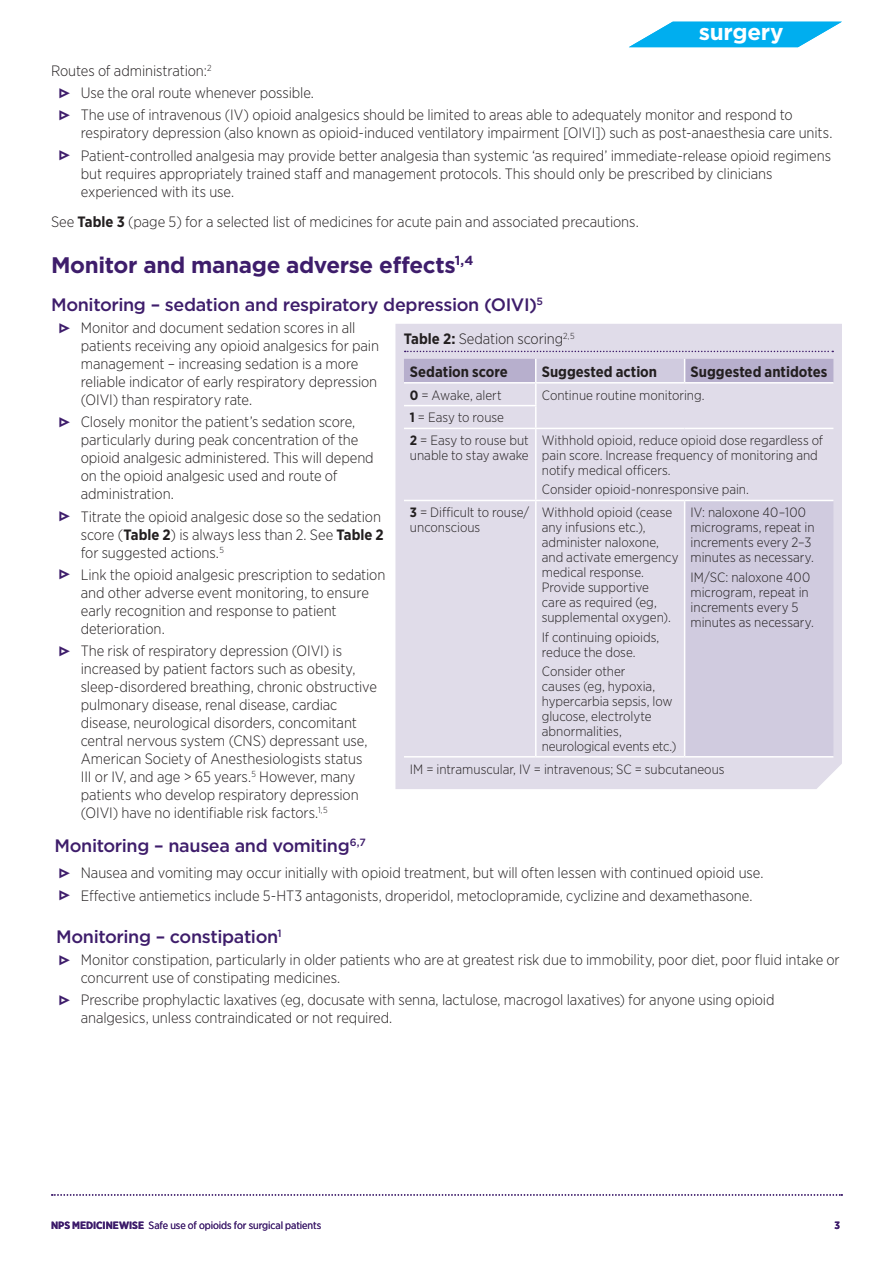
<style>
.page{position:relative;width:893px;height:1263px;background:#fff}
.page>*{position:absolute;margin:0;border:0;box-sizing:border-box;transform-origin:0 0}
.NPS_EVC___Header{font:700 22.5px "Gotham";letter-spacing:-.015em;color:#3e1d6b}
.t1{font:700 22.5px "Gotham";letter-spacing:-.015em;color:#fff}
.NPS_EVC___Subhead{font:500 18px "Gotham";letter-spacing:-.02em;color:#3e1d6b}
.NPS_EVC___Body_Text{font:500 18px "Gotham";letter-spacing:-.02em;color:#3e1d6b}
.NPS_EVC___Body_Text-2{font:300 15px/18px "Gotham Narrow";letter-spacing:-.005em;color:#231f20}
.NPS_EVC___Body_Text-3{font:700 15px "Gotham Narrow";color:#231f20}
.NPS___Figure_text{font:300 15px "Gotham Narrow";letter-spacing:-.005em;color:#231f20}
.NPS_EVC___Table_Body{font:300 13.5px/15px "Gotham Narrow";color:#231f20}
.t2{font:10.5px "Gotham Narrow";letter-spacing:-.01em;color:#3e1d6b}
.t3{font:700 10.5px "Gotham Narrow";color:#3e1d6b}
.s1{color:#3e1d6b}
.s2{font-weight:700}
</style>
<div class="page">
<svg style="left:52px;top:1194px;width:790px;height:2px"></svg>
<svg style="left:629px;top:22px;width:213px;height:25px"></svg>
<div style="left:395px;top:324px;width:447px;height:465px;background:#e0dce9"></div>
<svg style="left:405px;top:351px;width:428px;height:1px"></svg>
<svg style="left:536px;top:429px;width:297px;height:327px;background:#dad5e5"></svg>
<svg style="left:404px;top:359px;width:429px;height:69px;background:#d6d1e2"></svg>
<hr style="left:404px;top:428px;width:132px;height:1px;background:#fff">
<hr style="left:536px;top:428px;width:149px;height:1px;background:#fff">
<hr style="left:535px;top:429px;width:1px;height:71px;background:#fff">
<hr style="left:685px;top:428px;width:148px;height:1px;background:#fff">
<hr style="left:404px;top:500px;width:132px;height:1px;background:#fff">
<hr style="left:536px;top:500px;width:149px;height:1px;background:#fff">
<hr style="left:535px;top:501px;width:1px;height:255px;background:#fff">
<hr style="left:685px;top:500px;width:148px;height:1px;background:#fff">
<hr style="left:684px;top:501px;width:1px;height:255px;background:#fff">
<hr style="left:404px;top:756px;width:132px;height:1px;background:#fff">
<hr style="left:536px;top:756px;width:149px;height:1px;background:#fff">
<hr style="left:685px;top:756px;width:148px;height:1px;background:#fff">
<h1 class="t1" style="left:699px;top:17px;width:86px">surgery</h1>
<p class="NPS_EVC___Body_Text-2" style="left:51px;top:61px;width:162px">Routes of administration:<sup>2</sup></p>
<p class="NPS_EVC___Body_Text-2" style="left:60px;top:83px;width:256px"><span class="s1">•</span> Use the oral route whenever possible.</p>
<p class="NPS_EVC___Body_Text-2" style="left:81px;top:106px;width:753px;text-indent:-21px"><span class="s1">•</span> The use of intravenous (IV) opioid analgesics should be limited to areas able to adequately monitor and respond to respiratory depression (also known as opioid-induced ventilatory impairment [OIVI]) such as post-anaesthesia care units.</p>
<p class="NPS_EVC___Body_Text-2" style="left:81px;top:146px;width:752px;text-indent:-21px"><span class="s1">•</span> Patient-controlled analgesia may provide better analgesia than systemic ‘as required’ immediate-release opioid regimens but requires appropriately trained staff and management protocols. This should only be prescribed by clinicians experienced with its use.</p>
<p class="NPS_EVC___Body_Text-2" style="left:51px;top:213px;width:589px">See <span class="s2">Table 3</span> (page 5) for a selected list of medicines for acute pain and associated precautions.</p>
<p class="NPS_EVC___Header" style="left:51px;top:250px;width:424px">Monitor and manage adverse effects<sup>1,4</sup></p>
<p class="NPS_EVC___Subhead" style="left:51px;top:293px;width:494px">Monitoring – sedation and respiratory depression (OIVI)<sup>5</sup></p>
<p class="NPS_EVC___Body_Text-2" style="left:81px;top:318px;width:300px;text-indent:-21px"><span class="s1">•</span> Monitor and document sedation scores in all patients receiving any opioid analgesics for pain management – increasing sedation is a more reliable indicator of early respiratory depression (OIVI) than respiratory rate.</p>
<p class="NPS_EVC___Body_Text-2" style="left:81px;top:413px;width:294px;text-indent:-21px"><span class="s1">•</span> Closely monitor the patient’s sedation score, particularly during peak concentration of the opioid analgesic administered. This will depend on the opioid analgesic used and route of administration.</p>
<p class="NPS_EVC___Body_Text-2" style="left:81px;top:507px;width:304px;text-indent:-21px"><span class="s1">•</span> Titrate the opioid analgesic dose so the sedation score (<span class="s2">Table 2</span>) is always less than 2. See <span class="s2">Table 2 </span>for suggested actions.<sup>5</sup></p>
<p class="NPS_EVC___Body_Text-2" style="left:81px;top:565px;width:306px;text-indent:-21px"><span class="s1">•</span> Link the opioid analgesic prescription to sedation and other adverse event monitoring, to ensure early recognition and response to patient deterioration.</p>
<p class="NPS_EVC___Body_Text-2" style="left:81px;top:641px;width:298px;text-indent:-21px"><span class="s1">•</span> The risk of respiratory depression (OIVI) is increased by patient factors such as obesity, sleep-disordered breathing, chronic obstructive pulmonary disease, renal disease, cardiac disease, neurological disorders, concomitant central nervous system (CNS) depressant use, American Society of Anesthesiologists status<br>III or IV, and age &gt; 65 years.<sup>5</sup> However, many patients who develop respiratory depression (OIVI) have no identifiable risk factors.<sup>1,5</sup></p>
<p class="NPS_EVC___Body_Text" style="left:54px;top:834px;width:313px">Monitoring – nausea and vomiting<sup>6,7</sup></p>
<p class="NPS_EVC___Body_Text-2" style="left:60px;top:864px;width:705px"><span class="s1">•</span> Nausea and vomiting may occur initially with opioid treatment, but will often lessen with continued opioid use.</p>
<p class="NPS_EVC___Body_Text-2" style="left:60px;top:886px;width:694px"><span class="s1">•</span> Effective antiemetics include 5-HT3 antagonists, droperidol, metoclopramide, cyclizine and dexamethasone.</p>
<p class="NPS_EVC___Subhead" style="left:56px;top:925px;width:227px">Monitoring – constipation<sup>1</sup></p>
<p class="NPS_EVC___Body_Text-2" style="left:81px;top:950px;width:760px;text-indent:-21px"><span class="s1">•</span> Monitor constipation, particularly in older patients who are at greatest risk due to immobility, poor diet, poor fluid intake or concurrent use of constipating medicines.</p>
<p class="NPS_EVC___Body_Text-2" style="left:81px;top:991px;width:695px;text-indent:-21px"><span class="s1">•</span> Prescribe prophylactic laxatives (eg, docusate with senna, lactulose, macrogol laxatives) for anyone using opioid analgesics, unless contraindicated or not required.</p>
<p class="NPS___Figure_text" style="left:404px;top:330px;width:172px"><span class="s2">Table 2:</span> Sedation scoring<sup>2,5</sup></p>
<p class="NPS_EVC___Body_Text-3" style="left:410px;top:362px;width:99px">Sedation score</p>
<p class="NPS_EVC___Body_Text-3" style="left:542px;top:362px;width:117px">Suggested action</p>
<p class="NPS_EVC___Body_Text-3" style="left:691px;top:362px;width:138px">Suggested antidotes</p>
<p class="NPS_EVC___Table_Body" style="left:410px;top:387px;width:93px"><span class="s2">0</span> = Awake, alert</p>
<p class="NPS_EVC___Table_Body" style="left:542px;top:387px;width:164px">Continue routine monitoring.</p>
<p class="NPS_EVC___Table_Body" style="left:410px;top:410px;width:96px"><span class="s2">1</span> = Easy to rouse</p>
<p class="NPS_EVC___Table_Body" style="left:410px;top:433px;width:120px"><span class="s2">2</span> = Easy to rouse but unable to stay awake</p>
<p class="NPS_EVC___Table_Body" style="left:542px;top:433px;width:283px">Withhold opioid, reduce opioid dose regardless of pain score. Increase frequency of monitoring and notify medical officers.</p>
<p class="NPS_EVC___Table_Body" style="left:542px;top:482px;width:209px">Consider opioid-nonresponsive pain.</p>
<p class="NPS_EVC___Table_Body" style="left:410px;top:505px;width:121px"><span class="s2">3</span> = Difficult to rouse/ unconscious</p>
<p class="NPS_EVC___Table_Body" style="left:542px;top:505px;width:138px">Withhold opioid (cease any infusions etc.), administer naloxone, and activate emergency medical response.<br>Provide supportive<br>care as required (eg, supplemental oxygen).</p>
<p class="NPS_EVC___Table_Body" style="left:542px;top:629px;width:119px">If continuing opioids, reduce the dose.</p>
<p class="NPS_EVC___Table_Body" style="left:542px;top:663px;width:136px">Consider other<br>causes (eg, hypoxia, hypercarbia sepsis, low glucose, electrolyte abnormalities, neurological events etc.)</p>
<p class="NPS_EVC___Table_Body" style="left:691px;top:505px;width:125px">IV: naloxone 40–100 micrograms, repeat in increments every 2–3 minutes as necessary.</p>
<p class="NPS_EVC___Table_Body" style="left:691px;top:569px;width:125px">IM/SC: naloxone 400 microgram, repeat in increments every 5 minutes as necessary.</p>
<p class="NPS_EVC___Table_Body" style="left:410px;top:761px;width:316px">IM = intramuscular, IV = intravenous; SC = subcutaneous</p>
<p class="t2" style="left:51px;top:1219px;width:272px"><span class="s2">NPS MEDICINEWISE</span> Safe use of opioids for surgical patients</p>
<p class="t3" style="left:834px;top:1218px;width:7px">3</p>
</div>
